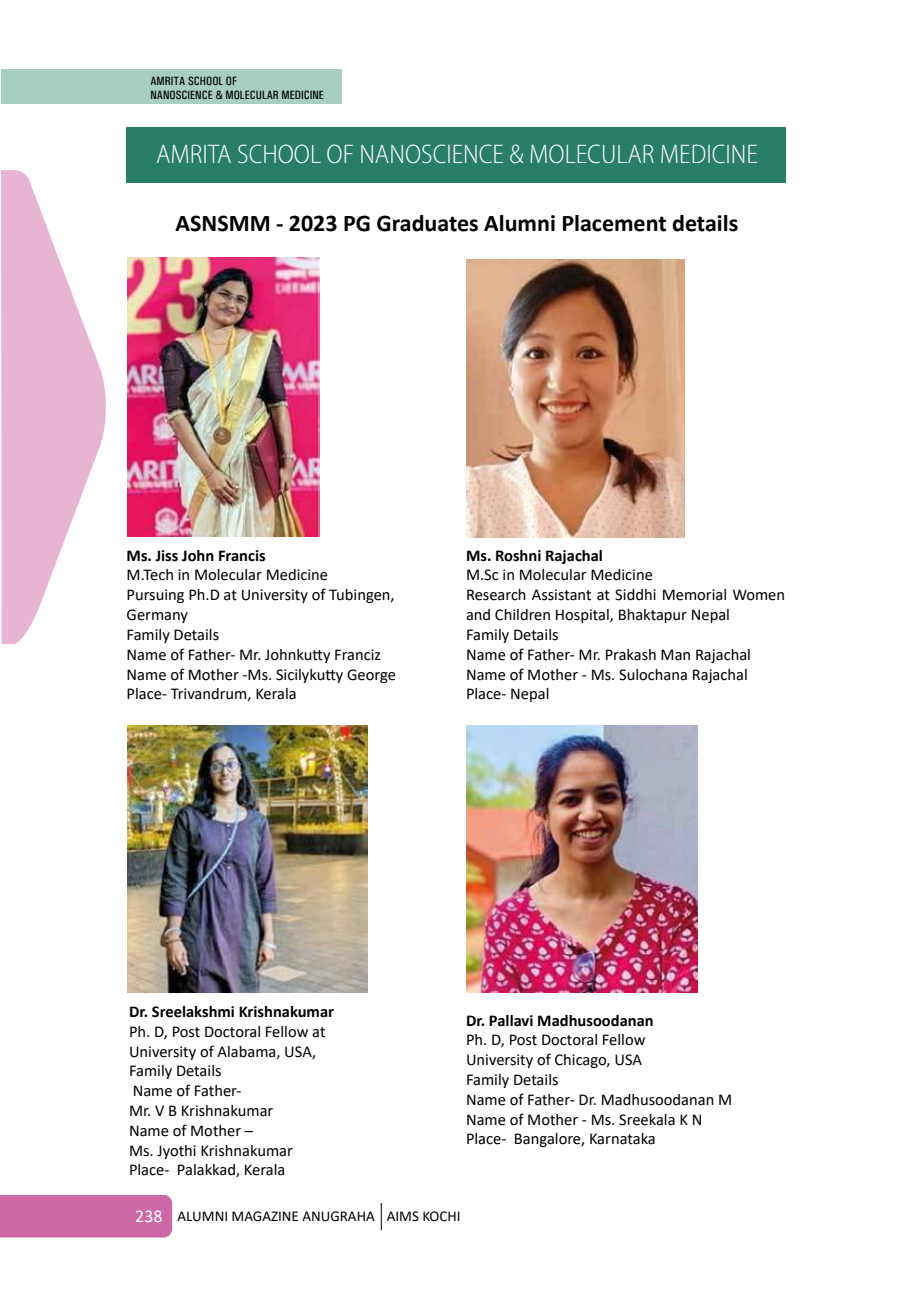
<style>
.page{position:relative;width:915px;height:1306px;background:#fff}
.page>*{position:absolute;margin:0;border:0;box-sizing:border-box;transform-origin:0 0}
.t1{font:300 semi-condensed 27px "Myriad Pro";color:#fff}
.t2{font:700 24px "Calibri";color:#000}
.t3{font:16.5px/19.8px "Calibri";color:#000}
.t4{font:700 16.5px "Calibri";color:#000}
.t5{font:15px "Calibri";color:#000}
.t6{font:12px/14.4px "Univers Condensed";color:#000}
.s1{font-size:18px;color:#fff}
</style>
<div class="page">
<div style="left:126px;top:128px;width:660px;height:55px;background:#297e66"></div>
<img style="left:128px;top:257px;width:191px;height:279px">
<img style="left:466px;top:259px;width:218px;height:279px">
<img style="left:128px;top:725px;width:239px;height:267px">
<img style="left:466px;top:725px;width:231px;height:267px">
<div style="left:0;top:1194px;width:172px;height:43px;background:#cc68a6"></div>
<svg style="left:381px;top:1203px;width:1px;height:27px"></svg>
<div style="left:1px;top:69px;width:340px;height:35px;background:#a7cec0"></div>
<svg style="left:1px;top:170px;width:105px;height:474px;fill:#e7b4d4"></svg>
<p class="t6" style="left:150px;top:74px;width:175px">AMRITA SCHOOL OF<br>NANOSCIENCE &amp; MOLECULAR MEDICINE</p>
<h1 class="t1" style="left:156px;top:143px;width:603px">AMRITA SCHOOL OF NANOSCIENCE &amp; MOLECULAR MEDICINE</h1>
<h2 class="t2" style="left:175px;top:214px;width:564px">ASNSMM - 2023 PG Graduates Alumni Placement details</h2>
<p class="t4" style="left:126px;top:549px;width:140px">Ms. Jiss John Francis</p>
<p class="t3" style="left:126px;top:566px;width:271px">M.Tech in Molecular Medicine<br>Pursuing Ph.D at University of Tubingen,<br>Germany<br>Family Details<br>Name of Father- Mr. Johnkutty Franciz<br>Name of Mother -Ms. Sicilykutty George<br>Place- Trivandrum, Kerala</p>
<p class="t4" style="left:466px;top:549px;width:138px">Ms. Roshni Rajachal</p>
<p class="t3" style="left:466px;top:566px;width:320px">M.Sc in Molecular Medicine<br>Research Assistant at Siddhi Memorial Women and Children Hospital, Bhaktapur Nepal<br>Family Details<br>Name of Father- Mr. Prakash Man Rajachal<br>Name of Mother - Ms. Sulochana Rajachal<br>Place- Nepal</p>
<p class="t4" style="left:129px;top:1005px;width:206px">Dr. Sreelakshmi Krishnakumar</p>
<p class="t3" style="left:129px;top:1022px;width:198px">Ph. D, Post Doctoral Fellow at<br>University of Alabama, USA,<br>Family Details<br>Name of Father-<br>Mr. V B Krishnakumar<br>Name of Mother –<br>Ms. Jyothi Krishnakumar<br>Place- Palakkad, Kerala</p>
<p class="t4" style="left:466px;top:1014px;width:189px">Dr. Pallavi Madhusoodanan</p>
<p class="t3" style="left:466px;top:1031px;width:268px">Ph. D, Post Doctoral Fellow<br>University of Chicago, USA<br>Family Details<br>Name of Father- Dr. Madhusoodanan M<br>Name of Mother - Ms. Sreekala K N<br>Place- Bangalore, Karnataka</p>
<p class="t5" style="left:135px;top:1206px;width:327px"><span class="s1">238</span> ALUMNI MAGAZINE ANUGRAHA AIMS KOCHI</p>
</div>
